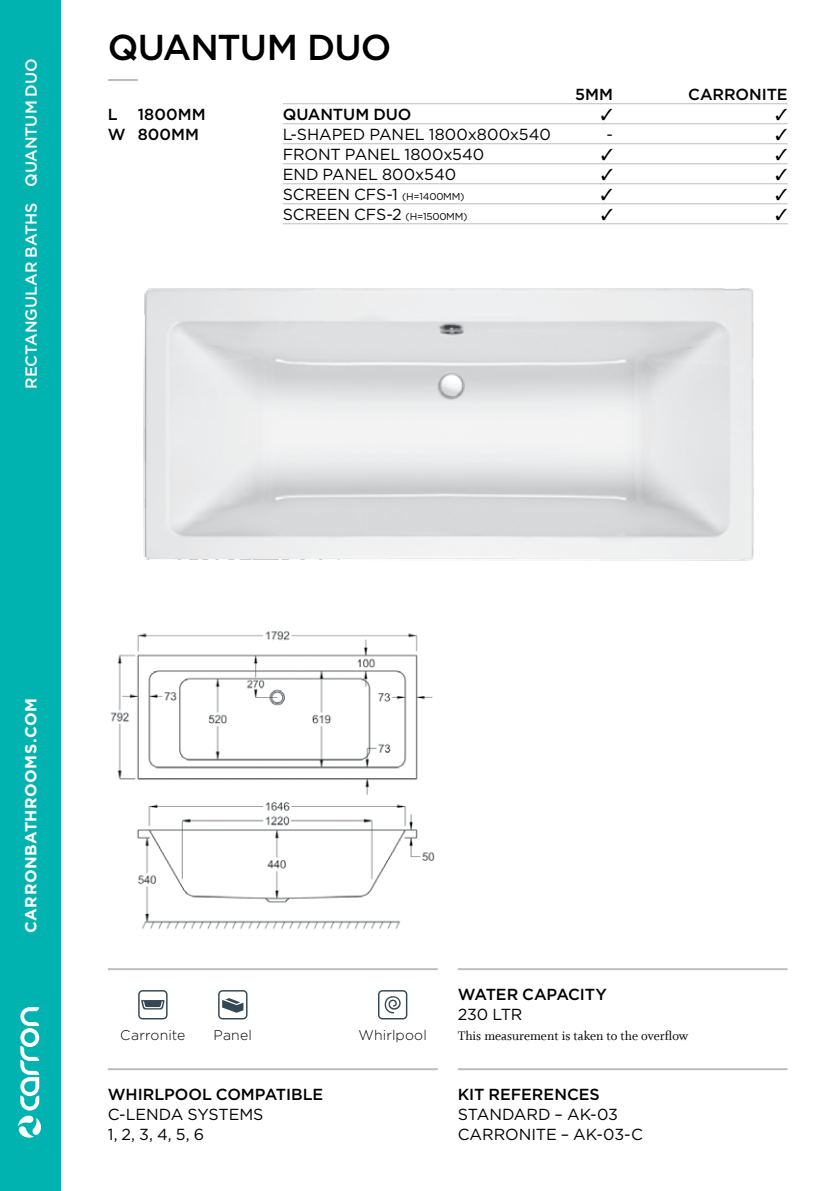
<style>
.page{position:relative;width:840px;height:1191px;background:#fff}
.page>*{position:absolute;margin:0;border:0;box-sizing:border-box;transform-origin:0 0}
.t1{font:500 36px "Gotham";color:#000}
.t2{font:16px/20px "Gotham";letter-spacing:-.005em;color:#000}
.t3{font:500 16px/20px "Gotham";color:#000}
.t4{font:500 16px "Gotham";color:#fff}
.t5{font:700 16px "Gotham";letter-spacing:.03em;color:#fff}
.t6{font:14px "Whitman Roman LF";color:#000}
.t7{font:300 14px "Gotham";letter-spacing:.01em;color:#000}
.s1{font-size:10px}
</style>
<div class="page">
<hr style="left:108px;top:79px;width:30px;height:2px;background:#bcbec0">
<hr style="left:282px;top:103px;width:505px;height:1px;background:#bcbec0">
<hr style="left:282px;top:123px;width:505px;height:1px;background:#bcbec0">
<hr style="left:282px;top:143px;width:505px;height:1px;background:#bcbec0">
<hr style="left:282px;top:163px;width:505px;height:1px;background:#bcbec0">
<hr style="left:282px;top:183px;width:505px;height:1px;background:#bcbec0">
<hr style="left:282px;top:203px;width:505px;height:1px;background:#bcbec0">
<hr style="left:282px;top:223px;width:505px;height:1px;background:#bcbec0">
<svg style="left:138px;top:990px;width:29px;height:29px"></svg>
<svg style="left:218px;top:990px;width:29px;height:29px"></svg>
<hr style="left:108px;top:1068px;width:329px;height:2px;background:#bcbec0">
<hr style="left:108px;top:968px;width:329px;height:2px;background:#bcbec0">
<hr style="left:457px;top:968px;width:330px;height:2px;background:#bcbec0">
<hr style="left:457px;top:1068px;width:330px;height:2px;background:#bcbec0">
<div style="left:0;top:0;width:60px;height:1191px;background:#00b3b0"></div>
<img style="left:110px;top:631px;width:325px;height:298px">
<img style="left:143px;top:289px;width:610px;height:272px">
<svg style="left:378px;top:990px;width:29px;height:29px"></svg>
<svg style="left:18px;top:1007px;width:23px;height:130px"></svg>
<p class="t4" style="left:22px;top:389px;width:332px;rotate:-90deg">RECTANGU LAR BATHS QUANTU M DUO</p>
<h1 class="t1" style="left:108px;top:27px;width:28px">QUA</h1>
<h1 class="t1" style="left:190px;top:27px;width:202px">NTU M DUO</h1>
<p class="t3" style="left:575px;top:84px;width:63px">5MM CARR</p>
<p class="t3" style="left:735px;top:84px;width:53px">ONITE</p>
<p class="t3" style="left:108px;top:104px;width:99px;text-indent:30px">1800MM<br>W 800MM</p>
<p class="t3" style="left:108px;top:104px;width:6px">L</p>
<p class="t3" style="left:282px;top:104px;width:14px">QUA</p>
<p class="t3" style="left:320px;top:104px;width:92px">NTU M DUO</p>
<p class="t2" style="left:282px;top:124px;width:269px">L-SHAPED PANEL 1800X800X540</p>
<p class="t2" style="left:606px;top:124px;width:8px">-</p>
<p class="t2" style="left:282px;top:144px;width:203px">FRONT PANEL 1800X540</p>
<p class="t2" style="left:282px;top:164px;width:175px">END PANEL 800X540</p>
<p class="t2" style="left:282px;top:184px;width:183px">SCREEN CFS-1 <span class="s1">(H =1400MM)</span></p>
<p class="t2" style="left:282px;top:204px;width:186px">SCREEN CFS-2 <span class="s1">(H =1500MM)</span></p>
<p class="t5" style="left:22px;top:933px;width:236px;rotate:-90deg">carronbathrooms.com</p>
<p class="t7" style="left:120px;top:1027px;width:67px">Carronite</p>
<p class="t7" style="left:213px;top:1027px;width:40px">Panel</p>
<p class="t3" style="left:108px;top:1084px;width:217px">WHIRLPOOL COMPATIBLE</p>
<p class="t2" style="left:108px;top:1104px;width:155px">C-LENDA SYSTEMS<br>1, 2, 3, 4, 5, 6</p>
<p class="t7" style="left:358px;top:1027px;width:70px">Whirlpool</p>
<p class="t3" style="left:457px;top:984px;width:151px">WATER CAPACITY</p>
<p class="t2" style="left:457px;top:1004px;width:66px">230 LTR</p>
<p class="t6" style="left:457px;top:1028px;width:232px">This measurement is taken to the overflow</p>
<p class="t3" style="left:457px;top:1084px;width:143px">KIT REFERENCES</p>
<p class="t2" style="left:457px;top:1104px;width:186px">STANDARD – AK-03<br>CARRONITE – AK-03-C</p>
</div>
